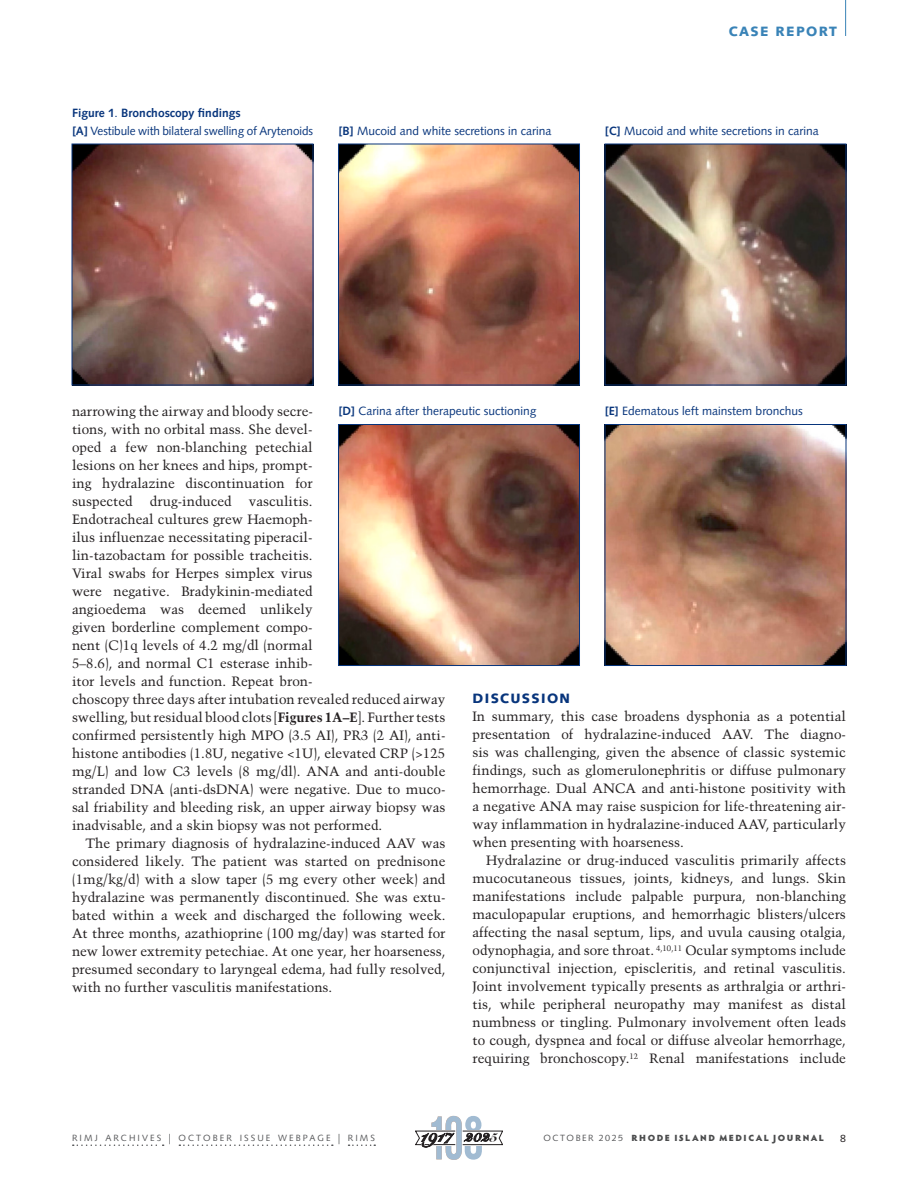
<style>
.page{position:relative;width:918px;height:1188px;background:#fff}
.page>*{position:absolute;margin:0;border:0;box-sizing:border-box;transform-origin:0 0}
.clinical_text__9_12{font:13.5px/18px "Trump Mediaeval";color:#231f20;text-align:justify}
.clinical_text_1st_paragraph{font:13.5px/18px "Trump Mediaeval";color:#231f20;text-align:justify}
.clincal_Head{font:900 13.5px "Syntax LT Std";letter-spacing:.1em;color:#08357c}
.dept_blue{font:900 13.5px "Syntax LT Std";letter-spacing:.1em;color:#3983b7}
.clinical_figure_caption{font:12px "Syntax LT Std";color:#08357c}
.clinical_figure_caption-2{font:700 12px "Syntax LT Std";color:#08357c}
.t1{font:10.5px "Syntax LT Std";color:#231f20}
.t2{font:9px "Syntax LT Std";letter-spacing:.23em;color:#57585a}
.t3{font:900 9px "Hypatia Sans Pro";letter-spacing:.17em;color:#4b4c4d}
.s1{font-weight:400}
.s2{font-weight:700}
.s3{font-size:13.5px}
.s4{font-family:"Syntax LT Std";font-weight:400;color:#57585a}
</style>
<div class="page">
<img style="left:74px;top:146px;width:237px;height:237px">
<div style="left:72px;top:144px;width:241px;height:241px;border:1px solid #08357c"></div>
<img style="left:340px;top:146px;width:238px;height:237px">
<div style="left:338px;top:144px;width:242px;height:241px;border:1px solid #08357c"></div>
<img style="left:607px;top:146px;width:237px;height:237px">
<div style="left:605px;top:144px;width:241px;height:241px;border:1px solid #08357c"></div>
<img style="left:340px;top:426px;width:238px;height:238px">
<div style="left:338px;top:424px;width:242px;height:242px;border:1px solid #08357c"></div>
<img style="left:607px;top:426px;width:237px;height:238px">
<div style="left:605px;top:424px;width:241px;height:242px;border:1px solid #08357c"></div>
<hr style="left:845px;top:0;width:1px;height:36px;background:#3983b7">
<svg style="left:73px;top:1144px;width:91px;height:2px"></svg>
<svg style="left:179px;top:1144px;width:154px;height:2px"></svg>
<svg style="left:349px;top:1144px;width:26px;height:2px"></svg>
<svg style="left:415px;top:1116px;width:88px;height:44px"></svg>
<p class="dept_blue" style="left:729px;top:23px;width:110px">CASE REPORT</p>
<p class="clinical_figure_caption-2" style="left:72px;top:106px;width:170px">Figure 1<span class="s1">.</span> Bronchoscopy findings</p>
<p class="clinical_figure_caption" style="left:72px;top:124px;width:243px"><span class="s2">[A]</span> Vestibule with bilateral swelling of Arytenoids</p>
<p class="clinical_figure_caption" style="left:338px;top:123px;width:215px"><span class="s2">[B]</span> Mucoid and white secretions in carina</p>
<p class="clinical_figure_caption" style="left:605px;top:123px;width:215px"><span class="s2">[C]</span> Mucoid and white secretions in carina</p>
<p class="clinical_figure_caption" style="left:338px;top:404px;width:199px"><span class="s2">[D]</span> Carina after therapeutic suctioning</p>
<p class="clinical_figure_caption" style="left:605px;top:404px;width:199px"><span class="s2">[E]</span> Edematous left mainstem bronchus</p>
<p class="clinical_text__9_12" style="left:72px;top:403px;width:242px">narrowing the airway and bloody secre&shy;tions, with no orbital mass. She devel&shy;oped a few non-blanching petechial lesions on her knees and hips, prompt&shy;ing hydralazine discontinuation for suspected</p>
<p class="clinical_text__9_12" style="left:72px;top:493px;width:375px;text-align:left;text-indent:177px">vasculitis.<br>Endotracheal cultures grew Haemoph-<br>ilus influenzae necessitating piperacil-<br>lin-tazobactam for possible tracheitis.<br>Viral swabs for Herpes simplex virus<br>were negative. Bradykinin-mediated<br>angioedema was deemed unlikely<br>given borderline complement compo-<br>nent (C)1q levels of 4.2 mg/dl (normal<br>5–8.6), and normal C1 esterase inhib-<br>itor levels and function. Repeat bron-<br>choscopy three days after intubation revealed reduced airway swelling, but residual blood clots [<span class="s2">Figures 1A–E</span>]. Further tests confirmed persistently high MPO (3.5 AI), PR3 (2 AI), anti&shy;histone antibodies (1.8U, negative &lt;1U), elevated CRP (&gt;125 mg/L) and low C3 levels (8 mg/dl). ANA and anti-double stranded DNA (anti-dsDNA) were negative. Due to muco&shy;sal friability and bleeding risk, an upper airway biopsy was inadvisable, and a skin biopsy was not performed.</p>
<p class="clinical_text__9_12" style="left:72px;top:835px;width:375px;text-indent:14px">The primary diagnosis of hydralazine-induced AAV was considered likely. The patient was started on prednisone (1mg/kg/d) with a slow taper (5 mg every other week) and hydralazine was permanently discontinued. She was extu&shy;bated within a week and discharged the following week.<br>At three months, azathioprine (100 mg/day) was started for new lower extremity petechiae. At one year, her hoarseness, presumed secondary to laryngeal edema, had fully resolved, with no further vasculitis manifestations.</p>
<p class="clinical_text__9_12" style="left:150px;top:493px;width:83px">drug-induced</p>
<p class="clincal_Head" style="left:472px;top:690px;width:99px">DISCUSSION</p>
<p class="clinical_text_1st_paragraph" style="left:472px;top:707px;width:375px">In summary, this case broadens dysphonia as a potential presentation of hydralazine-induced AAV. The diagno&shy;sis was challenging, given the absence of classic systemic findings, such as glomerulonephritis or diffuse pulmonary hemorrhage. Dual ANCA and anti-histone positivity with a negative ANA may raise suspicion for life-threatening air&shy;way inflammation in hydralazine-induced AAV, particularly when presenting with hoarseness.</p>
<p class="clinical_text__9_12" style="left:472px;top:851px;width:375px;text-indent:14px">Hydralazine or drug-induced vasculitis primarily affects mucocutaneous tissues, joints, kidneys, and lungs. Skin manifestations include palpable purpura, non-blanching maculopapular eruptions, and hemorrhagic blisters/ulcers affecting the nasal septum, lips, and uvula causing otalgia, odynophagia, and sore throat. <sup>4,10,11</sup> Ocular symptoms include conjunctival injection, episcleritis, and retinal vasculitis.<br>Joint involvement typically presents as arthralgia or arthri&shy;tis, while peripheral neuropathy may manifest as distal numbness or tingling. Pulmonary involvement often leads to cough, dyspnea and focal or diffuse alveolar hemorrhage, requiring bronchoscopy.<sup>12</sup> Renal manifestations include</p>
<p class="t2" style="left:72px;top:1132px;width:305px">RIMJ ARCHIVES <span class="s3">|</span> OCTOBER ISSUE WEBPAGE <span class="s3">|</span> RIMS</p>
<p class="t3" style="left:544px;top:1131px;width:282px"><span class="s4">OCTOBER 2025</span> RHODE ISLAND MEDICAL JOURNAL</p>
<p class="t1" style="left:840px;top:1132px;width:7px">8</p>
</div>
